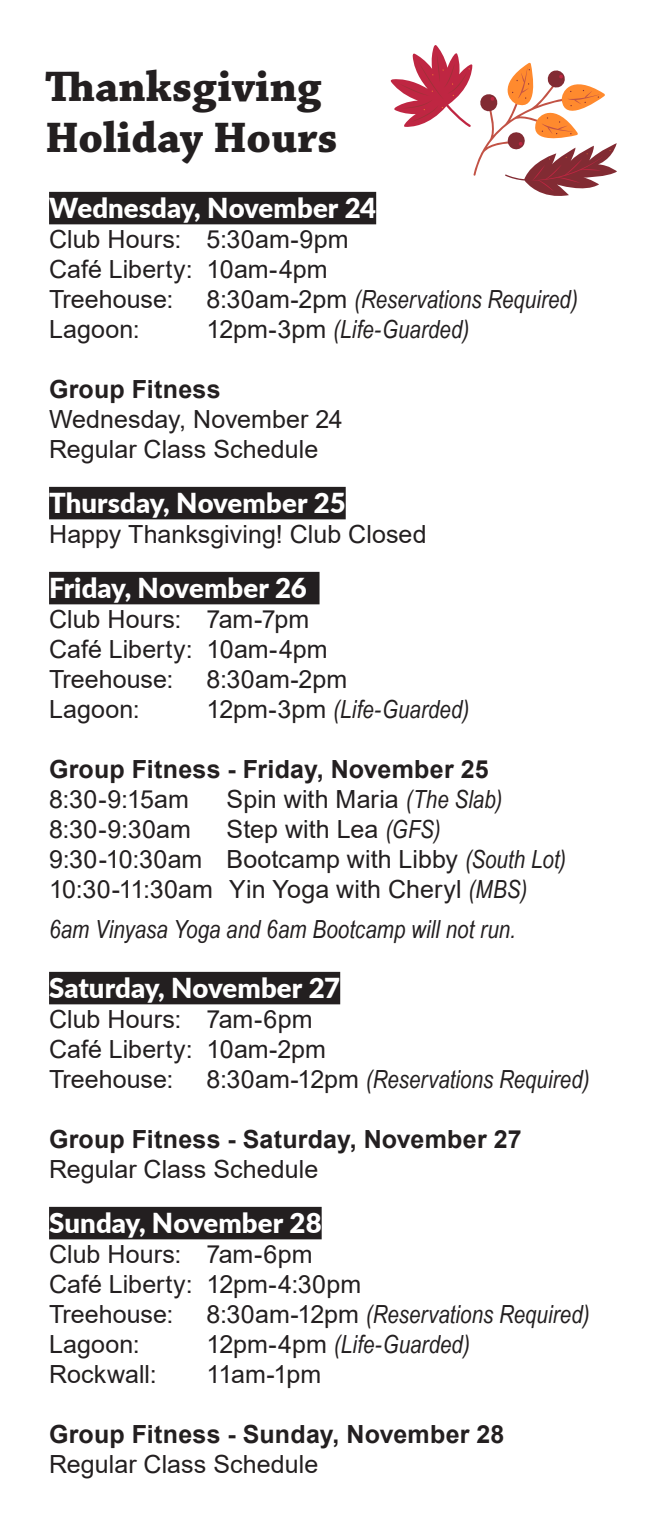
<style>
.page{position:relative;width:659px;height:1530px;background:#fff}
.page>*{position:absolute;margin:0;border:0;box-sizing:border-box;transform-origin:0 0}
.t1{font:700 45px "Chaparral Pro";color:#231f20}
.t2{font:900 27.5px "Lato";letter-spacing:.005em;color:#fff}
.t3{font:25px "Arial";letter-spacing:.005em;color:#231f20}
.t4{font:italic 25px "Arial Narrow";letter-spacing:.005em;color:#231f20}
.t5{font:700 25px "Arial";letter-spacing:.01em;color:#231f20}
.s1{font-family:"Arial";font-style:normal}
.s2{font-family:"Arial Narrow";font-style:italic}
</style>
<div class="page">
<svg style="left:390px;top:45px;width:227px;height:151px"></svg>
<div style="left:49px;top:192px;width:327px;height:32px;background:#231f20"></div>
<div style="left:49px;top:487px;width:297px;height:32px;background:#231f20"></div>
<div style="left:49px;top:572px;width:270px;height:32px;background:#231f20"></div>
<div style="left:49px;top:972px;width:291px;height:32px;background:#231f20"></div>
<div style="left:49px;top:1207px;width:273px;height:32px;background:#231f20"></div>
<p class="t1" style="left:45px;top:60px;width:278px">Thanksgiving</p>
<p class="t1" style="left:45px;top:111px;width:294px">Holiday Hours</p>
<p class="t2" style="left:49px;top:187px;width:329px">Wednesday, November 24</p>
<p class="t3" style="left:49px;top:222px;width:301px">Club Hours: 5:30am-9pm</p>
<p class="t3" style="left:49px;top:252px;width:280px">Café Liberty: 10am-4pm</p>
<p class="t3" style="left:49px;top:282px;width:126px">Treehouse:</p>
<p class="t4" style="left:207px;top:282px;width:373px"><span class="s1">8:30am-2pm</span> (Reservations Required)</p>
<p class="t3" style="left:49px;top:312px;width:92px">Lagoon:</p>
<p class="t4" style="left:207px;top:312px;width:264px"><span class="s1">12pm-3pm</span> (Life-Guarded)</p>
<p class="t5" style="left:49px;top:372px;width:173px">Group Fitness</p>
<p class="t3" style="left:49px;top:402px;width:295px">Wednesday, November 24</p>
<p class="t3" style="left:49px;top:432px;width:271px">Regular Class Schedule</p>
<p class="t2" style="left:49px;top:482px;width:298px">Thursday, November 25</p>
<p class="t3" style="left:49px;top:517px;width:379px">Happy Thanksgiving! Club Closed</p>
<p class="t2" style="left:49px;top:567px;width:259px">Friday, November 26</p>
<p class="t3" style="left:49px;top:602px;width:262px">Club Hours: 7am-7pm</p>
<p class="t3" style="left:49px;top:632px;width:280px">Café Liberty: 10am-4pm</p>
<p class="t3" style="left:49px;top:662px;width:126px">Treehouse:</p>
<p class="t3" style="left:207px;top:662px;width:142px">8:30am-2pm</p>
<p class="t3" style="left:49px;top:692px;width:92px">Lagoon:</p>
<p class="t4" style="left:207px;top:692px;width:264px"><span class="s1">12pm-3pm</span> (Life-Guarded)</p>
<p class="t5" style="left:49px;top:752px;width:441px">Group Fitness - Friday, November 25</p>
<p class="t3" style="left:49px;top:782px;width:141px">8:30-9:15am</p>
<p class="t3" style="left:227px;top:782px;width:277px">Spin with Maria <span class="s2">(The Slab)</span></p>
<p class="t3" style="left:49px;top:812px;width:143px">8:30-9:30am</p>
<p class="t3" style="left:227px;top:812px;width:215px">Step with Lea <span class="s2">(GFS)</span></p>
<p class="t3" style="left:49px;top:842px;width:518px">9:30-10:30am Bootcamp with Libby <span class="s2">(South Lot)</span></p>
<p class="t3" style="left:49px;top:872px;width:480px">10:30-11:30am Yin Yoga with Cheryl <span class="s2">(MBS)</span></p>
<p class="t4" style="left:49px;top:912px;width:468px">6am Vinyasa Yoga and 6am Bootcamp will not run.</p>
<p class="t2" style="left:49px;top:967px;width:293px">Saturday, November 27</p>
<p class="t3" style="left:49px;top:1002px;width:265px">Club Hours: 7am-6pm</p>
<p class="t3" style="left:49px;top:1032px;width:278px">Café Liberty: 10am-2pm</p>
<p class="t3" style="left:49px;top:1062px;width:126px">Treehouse:</p>
<p class="t4" style="left:207px;top:1062px;width:385px"><span class="s1">8:30am-12pm</span> (Reservations Required)</p>
<p class="t5" style="left:49px;top:1122px;width:474px">Group Fitness - Saturday, November 27</p>
<p class="t3" style="left:49px;top:1152px;width:271px">Regular Class Schedule</p>
<p class="t2" style="left:49px;top:1202px;width:274px">Sunday, November 28</p>
<p class="t3" style="left:49px;top:1237px;width:265px">Club Hours: 7am-6pm</p>
<p class="t3" style="left:49px;top:1267px;width:314px">Café Liberty: 12pm-4:30pm</p>
<p class="t3" style="left:49px;top:1297px;width:126px">Treehouse:</p>
<p class="t4" style="left:207px;top:1297px;width:385px"><span class="s1">8:30am-12pm</span> (Reservations Required)</p>
<p class="t3" style="left:49px;top:1327px;width:92px">Lagoon:</p>
<p class="t4" style="left:207px;top:1327px;width:265px"><span class="s1">12pm-4pm</span> (Life-Guarded)</p>
<p class="t3" style="left:49px;top:1357px;width:109px">Rockwall:</p>
<p class="t3" style="left:207px;top:1357px;width:116px">11am-1pm</p>
<p class="t5" style="left:49px;top:1417px;width:457px">Group Fitness - Sunday, November 28</p>
<p class="t3" style="left:49px;top:1447px;width:271px">Regular Class Schedule</p>
</div>
